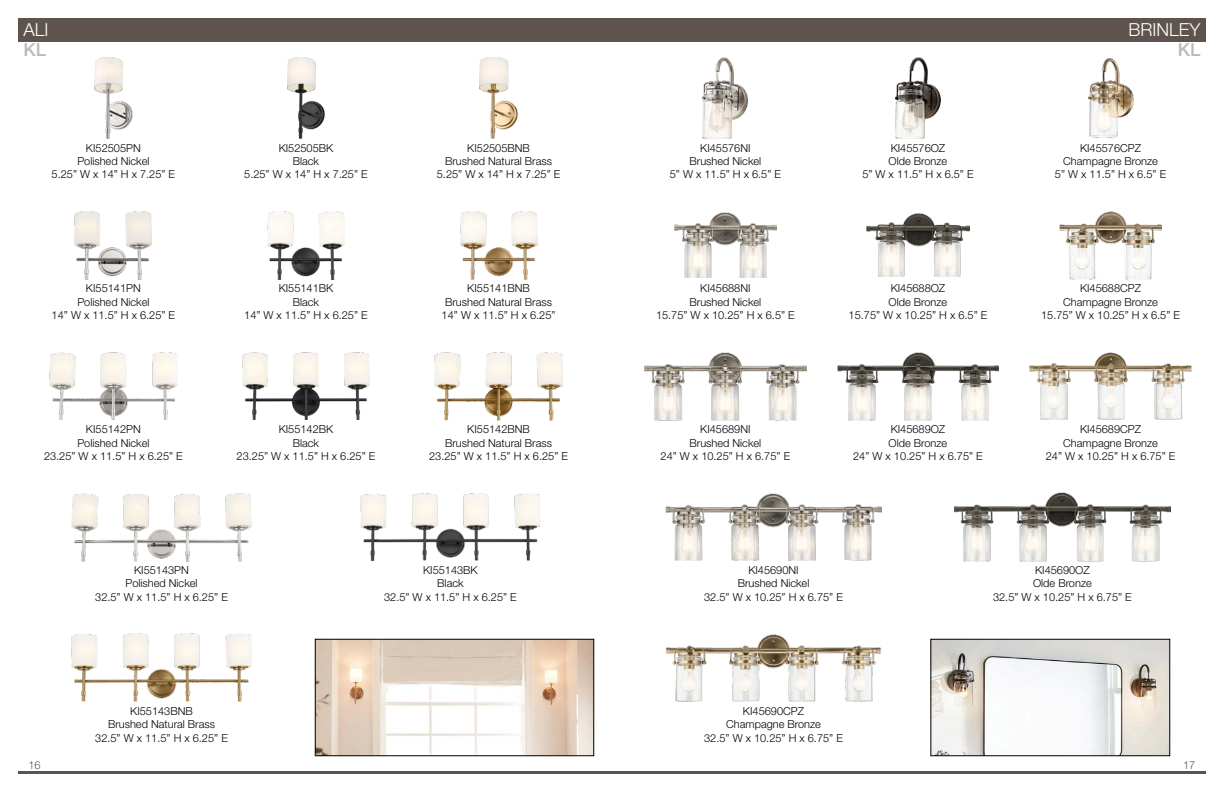
<style>
.page{position:relative;width:1224px;height:792px;background:#fff}
.page>*{position:absolute;margin:0;border:0;box-sizing:border-box;transform-origin:0 0}
.t1{font:300 18px "Helvetica Neue LT Pro";color:#fff}
.t2{font:500 18px "Helvetica Neue LT Std";color:#c0b8b5}
.t3{font:300 11px/13.2px "Helvetica Neue LT Pro";color:#000;text-align:center}
.t4{font:300 11px "Helvetica Neue LT Pro";color:#5f534d}
</style>
<div class="page">
<hr style="left:18px;top:772px;width:594px;height:2px;background:#5f534d">
<hr style="left:612px;top:772px;width:594px;height:2px;background:#5f534d">
<div style="left:18px;top:18px;width:594px;height:23px;background:#5f534d"></div>
<div style="left:612px;top:18px;width:594px;height:23px;background:#5f534d"></div>
<img style="left:95px;top:58px;width:37px;height:80px">
<img style="left:287px;top:57px;width:38px;height:81px">
<img style="left:480px;top:57px;width:37px;height:81px">
<img style="left:75px;top:211px;width:77px;height:68px">
<img style="left:268px;top:211px;width:76px;height:68px">
<img style="left:460px;top:211px;width:77px;height:68px">
<img style="left:50px;top:353px;width:127px;height:67px">
<img style="left:242px;top:353px;width:128px;height:67px">
<img style="left:435px;top:352px;width:127px;height:68px">
<img style="left:703px;top:58px;width:45px;height:80px">
<img style="left:896px;top:57px;width:44px;height:81px">
<img style="left:1088px;top:59px;width:45px;height:78px">
<img style="left:674px;top:213px;width:103px;height:65px">
<img style="left:867px;top:214px;width:102px;height:63px">
<img style="left:1059px;top:211px;width:103px;height:68px">
<img style="left:644px;top:352px;width:162px;height:68px">
<img style="left:837px;top:352px;width:162px;height:68px">
<img style="left:1030px;top:352px;width:162px;height:68px">
<img style="left:72px;top:493px;width:179px;height:68px">
<img style="left:361px;top:493px;width:179px;height:68px">
<img style="left:72px;top:634px;width:179px;height:68px">
<img style="left:666px;top:493px;width:216px;height:68px">
<img style="left:954px;top:493px;width:216px;height:68px">
<img style="left:666px;top:635px;width:216px;height:66px">
<img style="left:317px;top:641px;width:275px;height:113px">
<div style="left:315px;top:639px;width:279px;height:117px;border:1px solid #000"></div>
<img style="left:933px;top:641px;width:235px;height:113px">
<div style="left:931px;top:639px;width:239px;height:117px;border:1px solid #000"></div>
<h1 class="t1" style="left:23px;top:19px;width:27px">ALI</h1>
<h1 class="t2" style="left:23px;top:39px;width:24px">KL</h1>
<h1 class="t1" style="left:1129px;top:19px;width:74px">BRINLEY</h1>
<h1 class="t2" style="left:1178px;top:39px;width:24px">KL</h1>
<p class="t3" style="left:52px;top:141px;width:125px">KI52505PN<br>Polished Nickel<br>5.25” W x 14” H x 7.25” E</p>
<p class="t3" style="left:244px;top:141px;width:125px">KI52505BK<br>Black<br>5.25” W x 14” H x 7.25” E</p>
<p class="t3" style="left:437px;top:141px;width:125px">KI52505BNB<br>Brushed Natural Brass<br>5.25” W x 14” H x 7.25” E</p>
<p class="t3" style="left:670px;top:141px;width:113px">KI45576NI<br>Brushed Nickel<br>5” W x 11.5” H x 6.5” E</p>
<p class="t3" style="left:862px;top:141px;width:113px">KI45576OZ<br>Olde Bronze<br>5” W x 11.5” H x 6.5” E</p>
<p class="t3" style="left:1055px;top:141px;width:113px">KI45576CPZ<br>Champagne Bronze<br>5” W x 11.5” H x 6.5” E</p>
<p class="t3" style="left:52px;top:282px;width:125px">KI55141PN<br>Polished Nickel<br>14” W x 11.5” H x 6.25” E</p>
<p class="t3" style="left:244px;top:282px;width:125px">KI55141BK<br>Black<br>14” W x 11.5” H x 6.25” E</p>
<p class="t3" style="left:442px;top:282px;width:115px">KI55141BNB<br>Brushed Natural Brass<br>14” W x 11.5” H x 6.25”</p>
<p class="t3" style="left:656px;top:282px;width:140px">KI45688NI<br>Brushed Nickel<br>15.75” W x 10.25” H x 6.5” E</p>
<p class="t3" style="left:849px;top:282px;width:140px">KI45688OZ<br>Olde Bronze<br>15.75” W x 10.25” H x 6.5” E</p>
<p class="t3" style="left:1041px;top:282px;width:140px">KI45688CPZ<br>Champagne Bronze<br>15.75” W x 10.25” H x 6.5” E</p>
<p class="t3" style="left:44px;top:423px;width:140px">KI55142PN<br>Polished Nickel<br>23.25” W x 11.5” H x 6.25” E</p>
<p class="t3" style="left:237px;top:423px;width:140px">KI55142BK<br>Black<br>23.25” W x 11.5” H x 6.25” E</p>
<p class="t3" style="left:429px;top:423px;width:140px">KI55142BNB<br>Brushed Natural Brass<br>23.25” W x 11.5” H x 6.25” E</p>
<p class="t3" style="left:661px;top:423px;width:131px">KI45689NI<br>Brushed Nickel<br>24” W x 10.25” H x 6.75” E</p>
<p class="t3" style="left:853px;top:423px;width:131px">KI45689OZ<br>Olde Bronze<br>24” W x 10.25” H x 6.75” E</p>
<p class="t3" style="left:1046px;top:423px;width:131px">KI45689CPZ<br>Champagne Bronze<br>24” W x 10.25” H x 6.75” E</p>
<p class="t3" style="left:95px;top:564px;width:134px">KI55143PN<br>Polished Nickel<br>32.5” W x 11.5” H x 6.25” E</p>
<p class="t3" style="left:384px;top:564px;width:134px">KI55143BK<br>Black<br>32.5” W x 11.5” H x 6.25” E</p>
<p class="t3" style="left:704px;top:564px;width:140px">KI45690NI<br>Brushed Nickel<br>32.5” W x 10.25” H x 6.75” E</p>
<p class="t3" style="left:993px;top:564px;width:140px">KI45690OZ<br>Olde Bronze<br>32.5” W x 10.25” H x 6.75” E</p>
<p class="t3" style="left:95px;top:704px;width:134px">KI55143BNB<br>Brushed Natural Brass<br>32.5” W x 11.5” H x 6.25” E</p>
<p class="t3" style="left:704px;top:704px;width:140px">KI45690CPZ<br>Champagne Bronze<br>32.5” W x 10.25” H x 6.75” E</p>
<p class="t4" style="left:29px;top:758px;width:14px">16</p>
<p class="t4" style="left:1183px;top:758px;width:14px">17</p>
</div>
